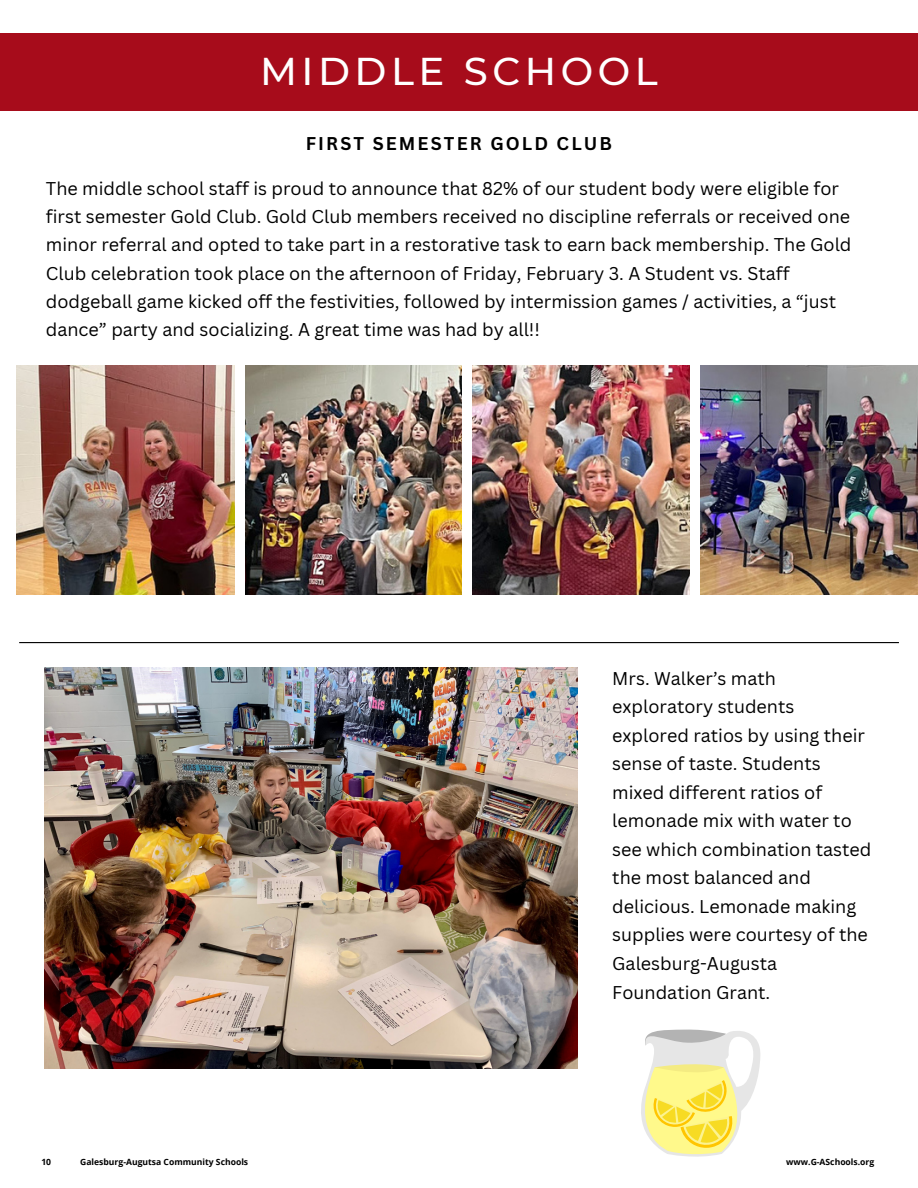
<style>
.page{position:relative;width:918px;height:1188px;background:#fff}
.page>*{position:absolute;margin:0;border:0;box-sizing:border-box;transform-origin:0 0}
.t1{font:500 38.7px "Montserrat";letter-spacing:.115em;color:#fff}
.t2{font:18px/28.5px "Canva Sans";color:#000}
.t3{font:700 18px "Canva Sans";letter-spacing:.115em;color:#000}
.t4{font:700 8.55px "Open Sans";color:#000}
</style>
<div class="page">
<img style="left:17px;top:365px;width:217px;height:230px">
<img style="left:245px;top:365px;width:216px;height:230px">
<img style="left:473px;top:365px;width:217px;height:230px">
<img style="left:701px;top:365px;width:217px;height:230px">
<div style="left:0;top:33px;width:918px;height:77px;background:#a70c1b"></div>
<hr style="left:19px;top:642px;width:880px;height:1px;background:#000">
<img style="left:44px;top:668px;width:533px;height:400px">
<svg style="left:641px;top:1029px;width:119px;height:128px"></svg>
<h1 class="t1" style="left:260px;top:48px;width:399px">MIDDLE SCHOOL</h1>
<p class="t3" style="left:306px;top:131px;width:308px">FIRST SEMESTER GOLD CLUB</p>
<p class="t2" style="left:46px;top:174px;width:807px">The middle school staff is proud to announce that 82% of our student body were eligible for first semester Gold Club. Gold Club members received no discipline referrals or received one minor referral and opted to take part in a restorative task to earn back membership. The Gold Club celebration took place on the afternoon of Friday, February 3. A Student vs. Staff dodgeball game kicked off the festivities, followed by intermission games / activities, a “just dance” party and socializing. A great time was had by all!!</p>
<p class="t2" style="left:612px;top:663px;width:261px">Mrs. Walker’s math exploratory students explored ratios by using their sense of taste. Students mixed different ratios of lemonade mix with water to see which combination tasted the most balanced and delicious. Lemonade making supplies were courtesy of the<br>Galesburg-Augusta<br>Foundation Grant.</p>
<p class="t4" style="left:41px;top:1156px;width:11px">10</p>
<p class="t4" style="left:80px;top:1156px;width:170px">Galesburg-Augutsa Community Schools</p>
<p class="t4" style="left:786px;top:1156px;width:90px">www.G-ASchools.org</p>
</div>
